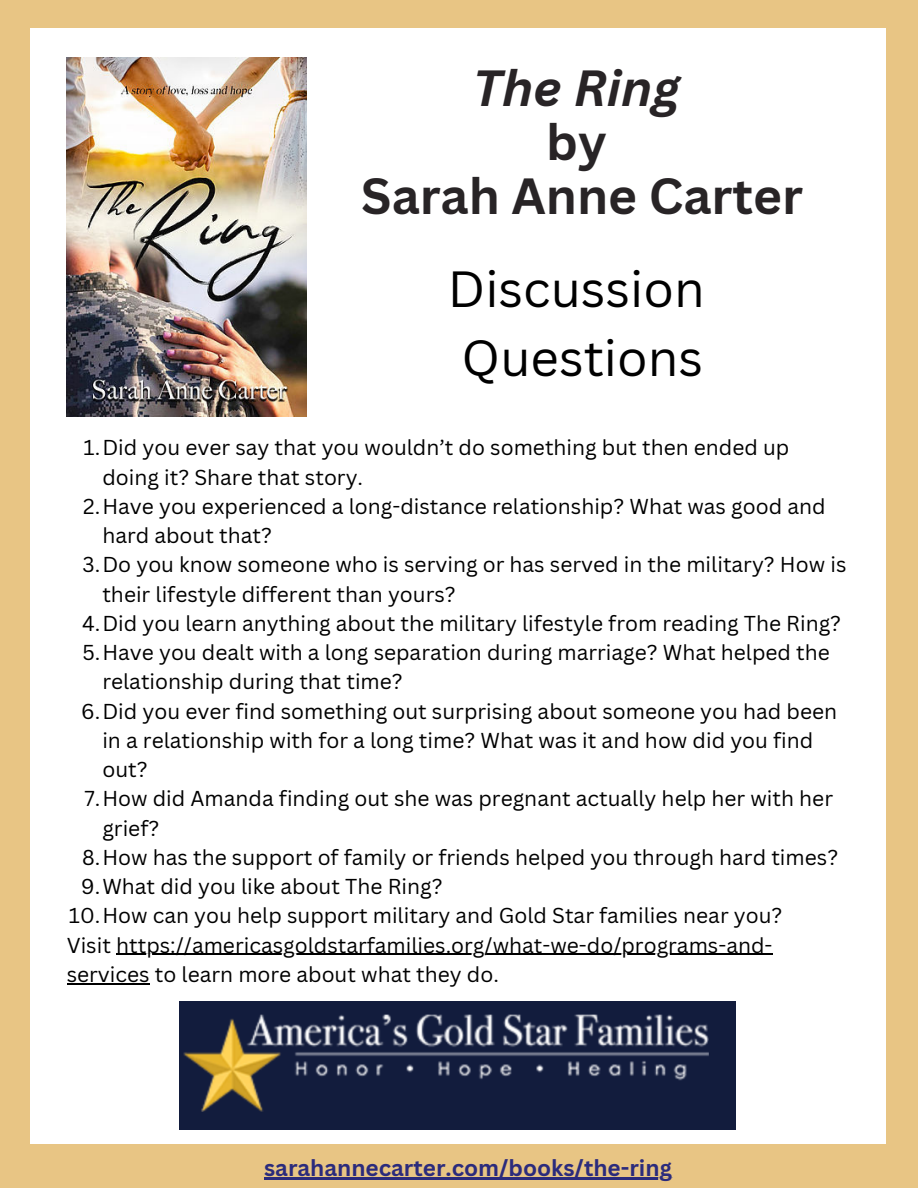
<style>
.page{position:relative;width:918px;height:1188px;background:#e8c584}
.page>*{position:absolute;margin:0;border:0;box-sizing:border-box;transform-origin:0 0}
.t1{font:700 49.5px/54px "Canva Sans";color:#282426;text-align:center}
.t2{font:49.5px/68.7px "Canva Sans";color:#000}
.t3{font:700 22.5px "Canva Sans";color:#2b2b7c}
.t4{font:21px/29.2px "Canva Sans";color:#000}
.s1{font-style:italic}
</style>
<div class="page">
<div style="left:30px;top:28px;width:855px;height:1115px;background:#fff"></div>
<img style="left:67px;top:57px;width:239px;height:359px">
<hr style="left:116px;top:954px;width:657px;height:1px;background:#000">
<hr style="left:67px;top:983px;width:83px;height:1px;background:#000">
<img style="left:179px;top:1001px;width:557px;height:129px">
<hr style="left:264px;top:1178px;width:409px;height:2px;background:#2b2b7c">
<p class="t1" style="left:361px;top:60px;width:443px"><span class="s1">The Ring<br></span>by<br>Sarah Anne Carter</p>
<h3 class="t2" style="left:448px;top:254px;width:258px">Discussion<br>Questions</h3>
<h1 class="t4" style="left:102px;top:433px;width:689px;text-indent:-19px">1.Did you ever say that you wouldn’t do something but then ended up doing it? Share that story.</h1>
<h2 class="t4" style="left:102px;top:491px;width:725px;text-indent:-19px">2.Have you experienced a long-distance relationship? What was good and hard about that?</h2>
<p class="t4" style="left:102px;top:550px;width:746px;text-indent:-20px">3.Do you know someone who is serving or has served in the military? How is their lifestyle different than yours?</p>
<p class="t4" style="left:82px;top:608px;width:761px">4.Did you learn anything about the military lifestyle from reading The Ring?</p>
<p class="t4" style="left:102px;top:637px;width:729px;text-indent:-20px">5.Have you dealt with a long separation during marriage? What helped the relationship during that time?</p>
<p class="t4" style="left:102px;top:696px;width:736px;text-indent:-21px">6.Did you ever find something out surprising about someone you had been in a relationship with for a long time? What was it and how did you find out?</p>
<p class="t4" style="left:102px;top:784px;width:732px;text-indent:-18px">7.How did Amanda finding out she was pregnant actually help her with her grief?</p>
<p class="t4" style="left:82px;top:842px;width:758px">8.How has the support of family or friends helped you through hard times?</p>
<p class="t4" style="left:81px;top:871px;width:363px">9.What did you like about The Ring?</p>
<p class="t4" style="left:69px;top:901px;width:715px">10.How can you help support military and Gold Star families near you?</p>
<p class="t4" style="left:67px;top:930px;width:707px">Visit https://americasgoldstarfamilies.org/what-we-do/programs-and-</p>
<p class="t4" style="left:67px;top:959px;width:434px">services to learn more about what they do.</p>
<p class="t3" style="left:264px;top:1151px;width:410px">sarahannecarter.com/books/the-ring</p>
</div>
